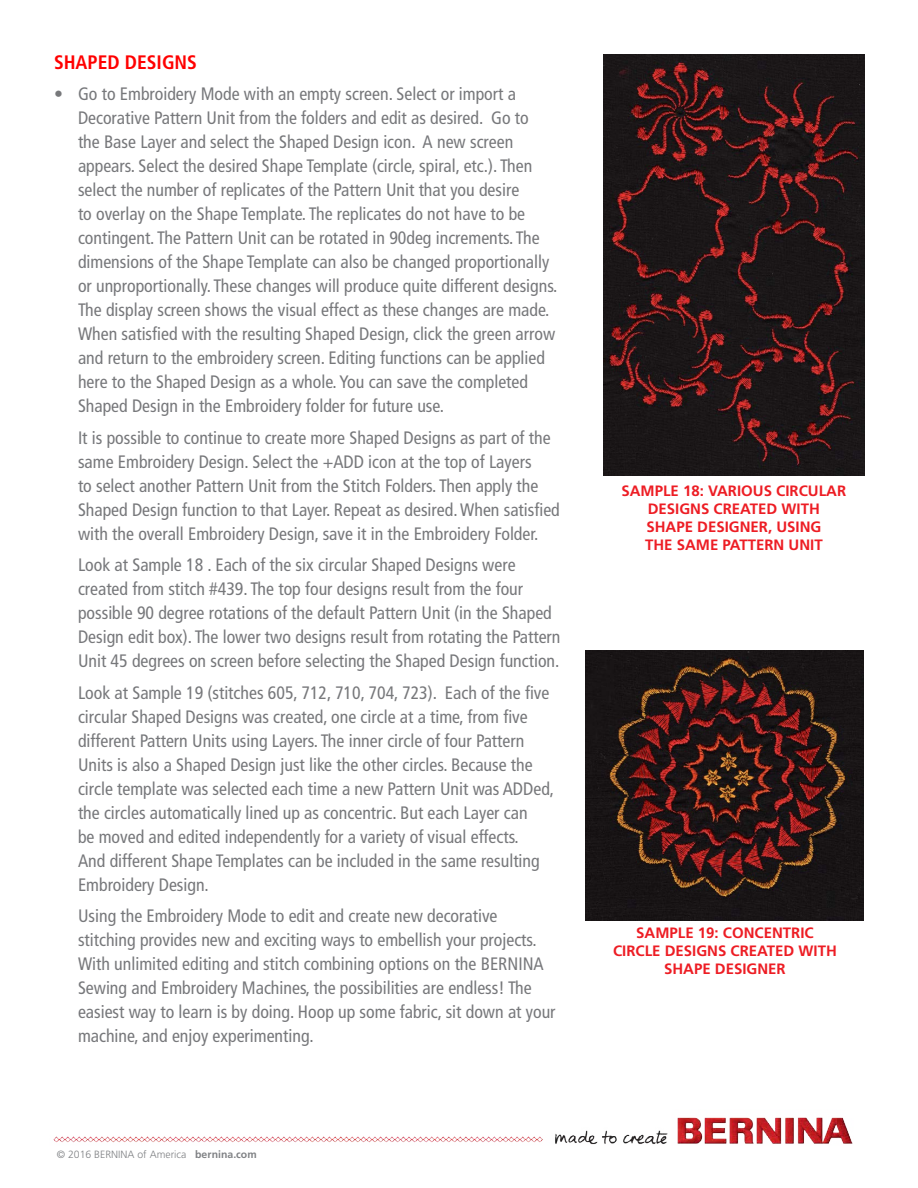
<style>
.page{position:relative;width:918px;height:1188px;background:#fff}
.page>*{position:absolute;margin:0;border:0;box-sizing:border-box;transform-origin:0 0}
.t1{font:700 condensed 19.5px "Frutiger LT Std";color:#f00}
.t2{font:condensed 18px/24px "Frutiger LT Std";color:#77787b}
.t3{font:700 15px/18px "Frutiger LT Std";color:#ed1d24;text-align:center}
.t4{font:300 10.5px "Frutiger LT Std";color:#808285}
.s1{font-weight:700}
</style>
<div class="page">
<img style="left:53px;top:1117px;width:800px;height:28px">
<img style="left:586px;top:650px;width:278px;height:270px">
<img style="left:604px;top:54px;width:260px;height:421px">
<p class="t1" style="left:54px;top:50px;width:145px">SHAPED DESIGNS</p>
<p class="t2" style="left:78px;top:82px;width:481px;text-indent:-24px">• Go to Embroidery Mode with an empty screen. Select or import a Decorative Pattern Unit from the folders and edit as desired. Go to<br>the Base Layer and select the Shaped Design icon. A new screen appears. Select the desired Shape Template (circle, spiral, etc.). Then select the number of replicates of the Pattern Unit that you desire<br>to overlay on the Shape Template. The replicates do not have to be contingent. The Pattern Unit can be rotated in 90deg increments. The dimensions of the Shape Template can also be changed proportionally or unproportionally. These changes will produce quite different designs.<br>The display screen shows the visual effect as these changes are made.<br>When satisfied with the resulting Shaped Design, click the green arrow and return to the embroidery screen. Editing functions can be applied here to the Shaped Design as a whole. You can save the completed Shaped Design in the Embroidery folder for future use.</p>
<p class="t2" style="left:78px;top:426px;width:483px">It is possible to continue to create more Shaped Designs as part of the same Embroidery Design. Select the +ADD icon at the top of Layers<br>to select another Pattern Unit from the Stitch Folders. Then apply the Shaped Design function to that Layer. Repeat as desired. When satisfied with the overall Embroidery Design, save it in the Embroidery Folder.</p>
<p class="t2" style="left:78px;top:553px;width:484px">Look at Sample 18 . Each of the six circular Shaped Designs were created from stitch #439. The top four designs result from the four possible 90 degree rotations of the default Pattern Unit (in the Shaped Design edit box). The lower two designs result from rotating the Pattern Unit 45 degrees on screen before selecting the Shaped Design function.</p>
<p class="t2" style="left:78px;top:681px;width:478px">Look at Sample 19 (stitches 605, 712, 710, 704, 723). Each of the five circular Shaped Designs was created, one circle at a time, from five different Pattern Units using Layers. The inner circle of four Pattern Units is also a Shaped Design just like the other circles. Because the circle template was selected each time a new Pattern Unit was ADDed, the circles automatically lined up as concentric. But each Layer can<br>be moved and edited independently for a variety of visual effects.<br>And different Shape Templates can be included in the same resulting Embroidery Design.</p>
<p class="t2" style="left:78px;top:904px;width:479px">Using the Embroidery Mode to edit and create new decorative stitching provides new and exciting ways to embellish your projects.<br>With unlimited editing and stitch combining options on the BERNINA Sewing and Embroidery Machines, the possibilities are endless! The easiest way to learn is by doing. Hoop up some fabric, sit down at your machine, and enjoy experimenting.</p>
<p class="t4" style="left:57px;top:1149px;width:201px">© 2016 BERNINA of America <span class="s1">bernina.com</span></p>
<p class="t3" style="left:621px;top:482px;width:226px">SAMPLE 18: VARIOUS CIRCULAR<br>DESIGNS CREATED WITH<br>SHAPE DESIGNER, USING<br>THE SAME PATTERN UNIT</p>
<p class="t3" style="left:613px;top:924px;width:225px">SAMPLE 19: CONCENTRIC<br>CIRCLE DESIGNS CREATED WITH<br>SHAPE DESIGNER</p>
</div>
